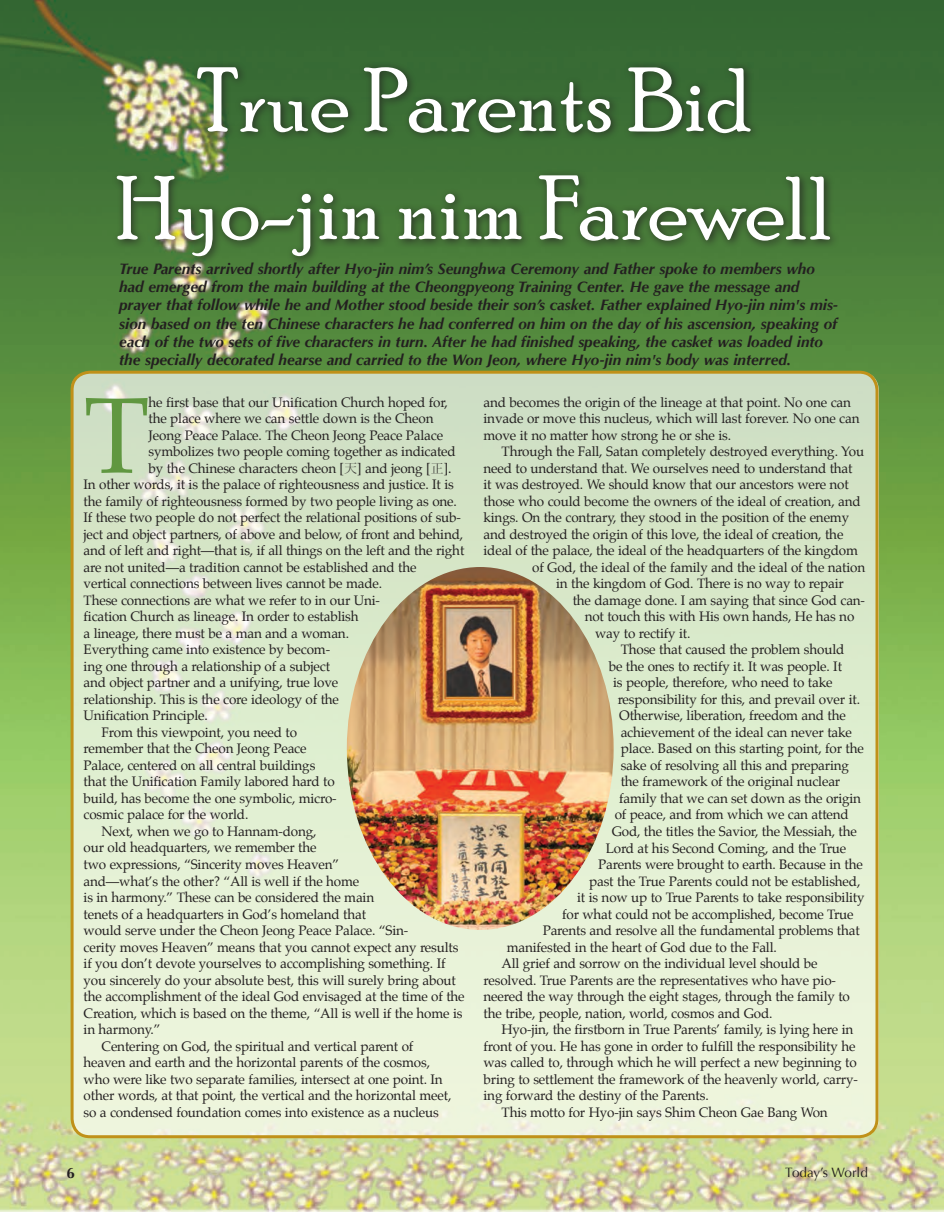
<style>
.page{position:relative;width:944px;height:1212px;background:#fff}
.page>*{position:absolute;margin:0;border:0;box-sizing:border-box;transform-origin:0 0}
.Text{font:108.15px "Palatino";color:#609740}
.t1{font:90px "Poor Richard";color:#fff}
.t2{font:italic 700 15.3px/18.3px "Optima";color:#231f20}
.t3{font:700 15px "Optima";color:#231f20}
.Text-2{font:13.5px/16.5px "Palatino";letter-spacing:-.01em;color:#231f20}
.t4{font:13.5px "Optima";color:#231f20}
.s1{font-family:"Batang"}
</style>
<div class="page">
<img style="left:0;top:0;width:944px;height:1212px">
<div style="left:71px;top:372px;width:808px;height:764px;background:linear-gradient(to bottom,#cee0c1,#f0f8de);border-radius:18px"></div>
<div style="left:110px;top:61px;width:834px;height:238px;background:#231f20;opacity:.75"></div>
<img style="left:347px;top:567px;width:267px;height:363px">
<p class="t1" style="left:197px;top:49px;width:556px">True Parents Bid</p>
<p class="t1" style="left:115px;top:157px;width:719px">Hyo-jin nim Farewell</p>
<p class="t2" style="left:119px;top:259px;width:720px">True Parents arrived shortly after Hyo-jin nim’s Seunghwa Ceremony and Father spoke to members who had emerged from the main building at the Cheongpyeong Training Center. He gave the message and prayer that follow while he and Mother stood beside their son’s casket. Father explained Hyo-jin nim's mis&shy;sion based on the ten Chinese characters he had conferred on him on the day of his ascension, speaking of each of the two sets of five characters in turn. After he had finished speaking, the casket was loaded into the specially decorated hearse and carried to the Won Jeon, where Hyo-jin nim's body was interred.</p>
<p class="Text" style="left:84px;top:365px;width:68px">T</p>
<p class="Text-2" style="left:149px;top:395px;width:301px">he first base that our Unification Church hoped for,</p>
<p class="Text-2" style="left:149px;top:412px;width:287px">the place where we can settle down is the Cheon</p>
<p class="Text-2" style="left:149px;top:428px;width:296px">Jeong Peace Palace. The Cheon Jeong Peace Palace</p>
<p class="Text-2" style="left:149px;top:445px;width:309px">symbolizes two people coming together as indicated</p>
<p class="Text-2" style="left:149px;top:461px;width:305px">by the Chinese characters cheon [<span class="s1">天</span>] and jeong [<span class="s1">正</span>].</p>
<p class="Text-2" style="left:84px;top:478px;width:372px">In other words, it is the palace of righteousness and justice. It is</p>
<p class="Text-2" style="left:84px;top:494px;width:375px">the family of righteousness formed by two people living as one.</p>
<p class="Text-2" style="left:84px;top:511px;width:379px">If these two people do not perfect the relational positions of sub-</p>
<p class="Text-2" style="left:84px;top:527px;width:381px">ject and object partners, of above and below, of front and behind,</p>
<p class="Text-2" style="left:84px;top:544px;width:382px">and of left and right—that is, if all things on the left and the right</p>
<p class="Text-2" style="left:84px;top:560px;width:334px">are not united—a tradition cannot be established and the</p>
<p class="Text-2" style="left:84px;top:577px;width:300px">vertical connections between lives cannot be made.</p>
<p class="Text-2" style="left:84px;top:593px;width:298px">These connections are what we refer to in our Uni-</p>
<p class="Text-2" style="left:84px;top:610px;width:277px">fication Church as lineage. In order to establish</p>
<p class="Text-2" style="left:84px;top:626px;width:267px">a lineage, there must be a man and a woman.</p>
<p class="Text-2" style="left:84px;top:643px;width:248px">Everything came into existence by becom-</p>
<p class="Text-2" style="left:84px;top:659px;width:248px">ing one through a relationship of a subject</p>
<p class="Text-2" style="left:84px;top:676px;width:256px">and object partner and a unifying, true love</p>
<p class="Text-2" style="left:84px;top:692px;width:257px">relationship. This is the core ideology of the</p>
<p class="Text-2" style="left:84px;top:709px;width:126px">Unification Principle.</p>
<p class="Text-2" style="left:84px;top:725px;width:255px;text-indent:18px">From this viewpoint, you need to remember that the Cheon Jeong Peace Palace, centered on all central buildings that the Unification Family labored hard to build, has become the one symbolic, micro&shy;cosmic palace for the world.</p>
<p class="Text-2" style="left:84px;top:824px;width:383px;text-indent:18px">Next, when we go to Hannam-dong,<br>our old headquarters, we remember the<br>two expressions, “Sincerity moves Heaven”<br>and—what’s the other? “All is well if the home<br>is in harmony.” These can be considered the main<br>tenets of a headquarters in God’s homeland that<br>would serve under the Cheon Jeong Peace Palace. “Sin-<br>cerity moves Heaven” means that you cannot expect any results if you don’t devote yourselves to accomplishing something. If you sincerely do your absolute best, this will surely bring about the accomplishment of the ideal God envisaged at the time of the Creation, which is based on the theme, “All is well if the home is in harmony.”</p>
<p class="Text-2" style="left:84px;top:1039px;width:369px;text-indent:18px">Centering on God, the spiritual and vertical parent of heaven and earth and the horizontal parents of the cosmos, who were like two separate families, intersect at one point. In other words, at that point, the vertical and the horizontal meet, so a condensed foundation comes into existence as a nucleus</p>
<p class="Text-2" style="left:484px;top:395px;width:377px">and becomes the origin of the lineage at that point. No one can invade or move this nucleus, which will last forever. No one can move it no matter how strong he or she is.</p>
<p class="Text-2" style="left:502px;top:445px;width:364px">Through the Fall, Satan completely destroyed everything. You</p>
<p class="Text-2" style="left:484px;top:461px;width:371px">need to understand that. We ourselves need to understand that</p>
<p class="Text-2" style="left:484px;top:478px;width:367px">it was destroyed. We should know that our ancestors were not</p>
<p class="Text-2" style="left:484px;top:494px;width:379px">those who could become the owners of the ideal of creation, and</p>
<p class="Text-2" style="left:484px;top:511px;width:367px">kings. On the contrary, they stood in the position of the enemy</p>
<p class="Text-2" style="left:484px;top:527px;width:361px">and destroyed the origin of this love, the ideal of creation, the</p>
<p class="Text-2" style="left:484px;top:544px;width:376px">ideal of the palace, the ideal of the headquarters of the kingdom</p>
<p class="Text-2" style="left:532px;top:560px;width:334px">of God, the ideal of the family and the ideal of the nation</p>
<p class="Text-2" style="left:556px;top:577px;width:289px">in the kingdom of God. There is no way to repair</p>
<p class="Text-2" style="left:573px;top:593px;width:294px">the damage done. I am saying that since God can-</p>
<p class="Text-2" style="left:585px;top:610px;width:271px">not touch this with His own hands, He has no</p>
<p class="Text-2" style="left:595px;top:626px;width:97px">way to rectify it.</p>
<p class="Text-2" style="left:621px;top:643px;width:225px">Those that caused the problem should</p>
<p class="Text-2" style="left:609px;top:659px;width:235px">be the ones to rectify it. It was people. It</p>
<p class="Text-2" style="left:613px;top:676px;width:221px">is people, therefore, who need to take</p>
<p class="Text-2" style="left:618px;top:692px;width:244px">responsibility for this, and prevail over it.</p>
<p class="Text-2" style="left:619px;top:709px;width:228px">Otherwise, liberation, freedom and the</p>
<p class="Text-2" style="left:621px;top:725px;width:233px">achievement of the ideal can never take</p>
<p class="Text-2" style="left:621px;top:742px;width:245px">place. Based on this starting point, for the</p>
<p class="Text-2" style="left:621px;top:758px;width:230px">sake of resolving all this and preparing</p>
<p class="Text-2" style="left:621px;top:775px;width:221px">the framework of the original nuclear</p>
<p class="Text-2" style="left:619px;top:791px;width:243px">family that we can set down as the origin</p>
<p class="Text-2" style="left:615px;top:808px;width:236px">of peace, and from which we can attend</p>
<p class="Text-2" style="left:612px;top:824px;width:247px">God, the titles the Savior, the Messiah, the</p>
<p class="Text-2" style="left:606px;top:841px;width:242px">Lord at his Second Coming, and the True</p>
<p class="Text-2" style="left:598px;top:857px;width:266px">Parents were brought to earth. Because in the</p>
<p class="Text-2" style="left:589px;top:874px;width:273px">past the True Parents could not be established,</p>
<p class="Text-2" style="left:577px;top:890px;width:289px">it is now up to True Parents to take responsibility</p>
<p class="Text-2" style="left:562px;top:907px;width:293px">for what could not be accomplished, become True</p>
<p class="Text-2" style="left:543px;top:923px;width:319px">Parents and resolve all the fundamental problems that</p>
<p class="Text-2" style="left:507px;top:940px;width:272px">manifested in the heart of God due to the Fall.</p>
<p class="Text-2" style="left:484px;top:956px;width:368px;text-indent:18px">All grief and sorrow on the individual level should be resolved. True Parents are the representatives who have pio&shy;neered the way through the eight stages, through the family to the tribe, people, nation, world, cosmos and God.</p>
<p class="Text-2" style="left:484px;top:1022px;width:376px;text-indent:18px">Hyo-jin, the firstborn in True Parents’ family, is lying here in front of you. He has gone in order to fulfill the responsibility he was called to, through which he will perfect a new beginning to bring to settlement the framework of the heavenly world, carry&shy;ing forward the destiny of the Parents.</p>
<p class="Text-2" style="left:502px;top:1105px;width:328px">This motto for Hyo-jin says Shim Cheon Gae Bang Won</p>
<p class="t3" style="left:66px;top:1164px;width:10px">6</p>
<p class="t4" style="left:785px;top:1164px;width:84px">Today’s World</p>
</div>
